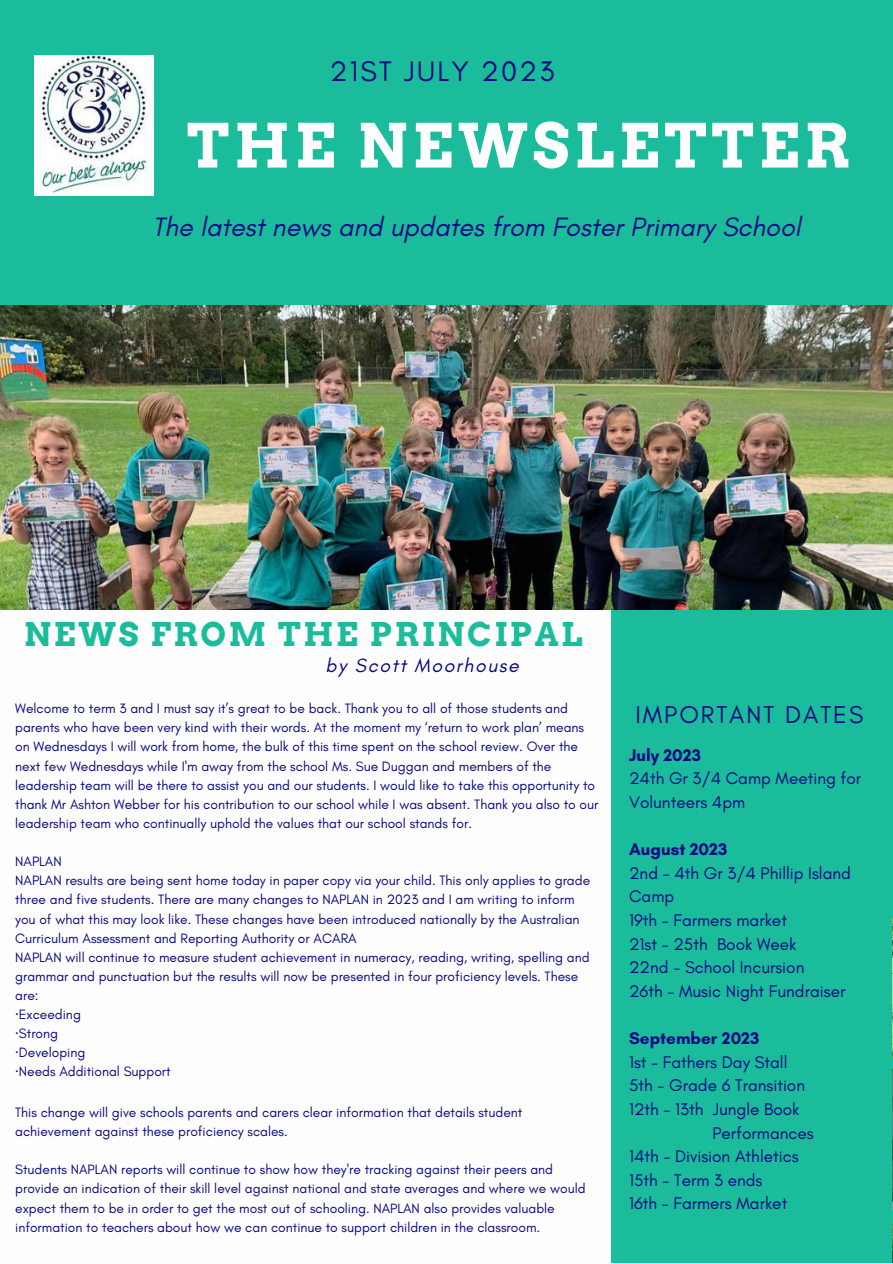
<style>
.page{position:relative;width:893px;height:1264px;background:#fff}
.page>*{position:absolute;margin:0;border:0;box-sizing:border-box;transform-origin:0 0}
.t1{font:700 60.45px "Arvo";letter-spacing:.08em;color:#fdfdfd}
.t2{font:700 32.7px "Arvo";letter-spacing:.08em;color:#1bbc9b}
.t3{font:28.8px "Glacial Indifference";letter-spacing:.08em;color:#080982}
.t4{font:italic 27px "Glacial Indifference";color:#080982}
.t5{font:24.75px "Glacial Indifference";letter-spacing:.08em;color:#080982}
.t6{font:italic 19.5px "Glacial Indifference";letter-spacing:.08em;color:#080982}
.t7{font:17.1px/23.5px "Glacial Indifference";color:#080982}
.t8{font:700 17.1px "Glacial Indifference";color:#080982}
.t9{font:13.8px/19px "Glacial Indifference";color:#080982}
.s1{font-family:"Noto Sans"}
</style>
<div class="page">
<div style="left:0;top:0;width:892px;height:306px;background:#1bbc9b"></div>
<div style="left:611px;top:610px;width:281px;height:652px;background:#1bbc9b"></div>
<img style="left:35px;top:55px;width:119px;height:141px">
<img style="left:892px;top:917px;width:1px;height:140px">
<img style="left:892px;top:1069px;width:1px;height:140px">
<img style="left:892px;top:1220px;width:1px;height:42px">
<img style="left:0;top:306px;width:892px;height:303px">
<h3 class="t3" style="left:330px;top:53px;width:226px">21ST JULY 2023</h3>
<h1 class="t1" style="left:187px;top:109px;width:664px">THE NEWSLETTER</h1>
<h3 class="t4" style="left:152px;top:210px;width:650px">The latest news and updates from Foster Primary School</h3>
<h2 class="t2" style="left:24px;top:614px;width:560px">NEWS FROM THE PRINCIPAL</h2>
<h3 class="t6" style="left:325px;top:653px;width:195px">by Scott Moorhouse</h3>
<p class="t9" style="left:15px;top:699px;width:584px">Welcome to term 3 and I must say it’s great to be back. Thank you to all of those students and parents who have been very kind with their words. At the moment my ‘return to work plan’ means on Wednesdays I will work from home, the bulk of this time spent on the school review. Over the next few Wednesdays while I'm away from the school Ms. Sue Duggan and members of the leadership team will be there to assist you and our students. I would like to take this opportunity to thank Mr Ashton Webber for his contribution to our school while I was absent. Thank you also to our leadership team who continually uphold the values that our school stands for.</p>
<p class="t9" style="left:15px;top:851px;width:576px">NAPLAN<br>NAPLAN results are being sent home today in paper copy via your child. This only applies to grade three and five students. There are many changes to NAPLAN in 2023 and I am writing to inform you of what this may look like. These changes have been introduced nationally by the Australian Curriculum Assessment and Reporting Authority or ACARA<br>NAPLAN will continue to measure student achievement in numeracy, reading, writing, spelling and grammar and punctuation but the results will now be presented in four proficiency levels. These are:<br><span class="s1">·</span>Exceeding<br><span class="s1">·</span>Strong<br><span class="s1">·</span>Developing<br><span class="s1">·</span>Needs Additional Support</p>
<p class="t9" style="left:15px;top:1102px;width:508px">This change will give schools parents and carers clear information that details student achievement against these proficiency scales.</p>
<p class="t9" style="left:15px;top:1159px;width:572px">Students NAPLAN reports will continue to show how they're tracking against their peers and provide an indication of their skill level against national and state averages and where we would expect them to be in order to get the most out of schooling. NAPLAN also provides valuable information to teachers about how we can continue to support children in the classroom.</p>
<h3 class="t5" style="left:635px;top:699px;width:229px">IMPORTANT DATES</h3>
<p class="t8" style="left:629px;top:744px;width:73px">July 2023</p>
<p class="t7" style="left:629px;top:766px;width:234px">24th Gr 3/4 Camp Meeting for<br>Volunteers 4pm</p>
<p class="t8" style="left:629px;top:839px;width:100px">August 2023</p>
<p class="t7" style="left:629px;top:861px;width:223px">2nd - 4th Gr 3/4 Phillip Island<br>Camp<br>19th - Farmers market<br>21st - 25th Book Week<br>22nd - School Incursion<br>26th - Music Night Fundraiser</p>
<p class="t8" style="left:629px;top:1027px;width:132px">September 2023</p>
<p class="t7" style="left:629px;top:1049px;width:160px">1st - Fathers Day Stall</p>
<p class="t7" style="left:629px;top:1073px;width:177px">5th - Grade 6 Transition</p>
<p class="t7" style="left:629px;top:1097px;width:172px">12th - 13th Jungle Book</p>
<p class="t7" style="left:712px;top:1120px;width:103px">Performances</p>
<p class="t7" style="left:629px;top:1144px;width:171px">14th - Division Athletics</p>
<p class="t7" style="left:629px;top:1168px;width:135px">15th - Term 3 ends</p>
<p class="t7" style="left:629px;top:1191px;width:160px">16th - Farmers Market</p>
</div>
